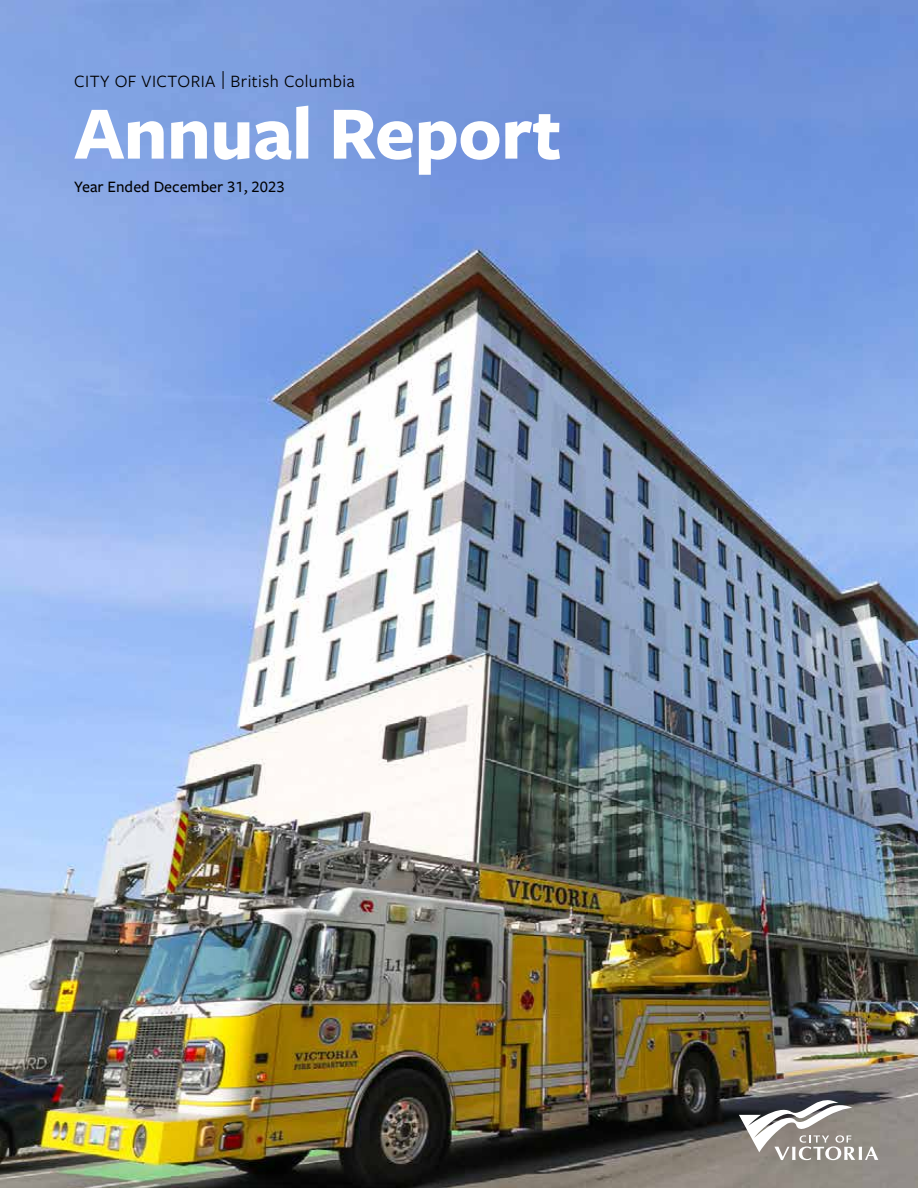
<style>
.page{position:relative;width:918px;height:1188px;background:#fff}
.page>*{position:absolute;margin:0;border:0;box-sizing:border-box;transform-origin:0 0}
.t1{font:700 78px "Freight Sans Pro";letter-spacing:-.01em;color:#fff}
.t2{font:18px "Freight Sans Pro";letter-spacing:.025em;color:#000}
.t3{font:500 16.5px "Freight Sans Pro";color:#000}
.s1{font-size:19.8px}
</style>
<div class="page">
<img style="left:0;top:0;width:918px;height:1188px">
<svg style="left:739px;top:1100px;width:139px;height:60px"></svg>
<p class="t2" style="left:74px;top:69px;width:282px">CITY OF VICTORIA <span class="s1">|</span> British Columbia</p>
<h1 class="t1" style="left:74px;top:80px;width:489px">Annual Report</h1>
<p class="t3" style="left:74px;top:175px;width:212px">Year Ended December 31, 2023</p>
</div>
